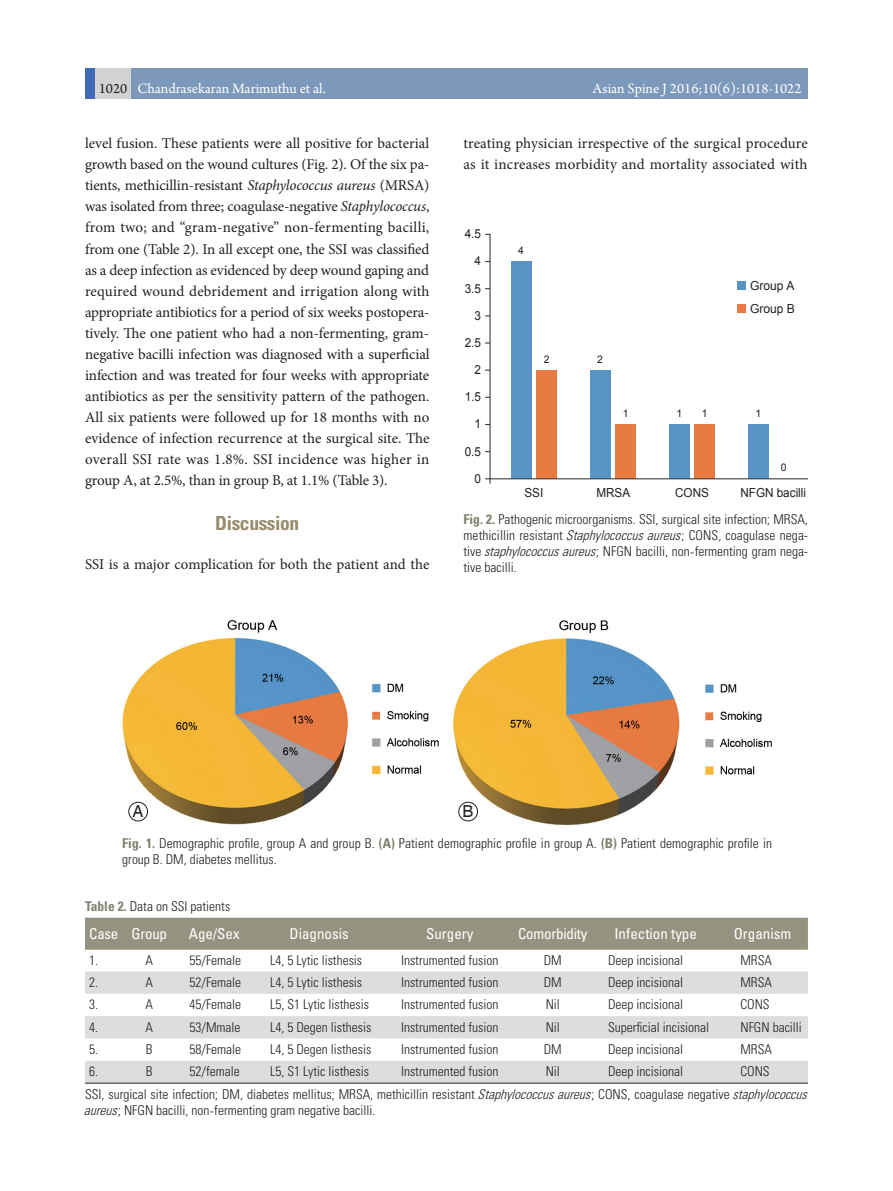
<style>
.page{position:relative;width:893px;height:1191px;background:#fff}
.page>*{position:absolute;margin:0;border:0;box-sizing:border-box;transform-origin:0 0}
.본문_대제목{font:700 condensed 19.5px "Univers LT Std";letter-spacing:-.02em;color:#998a6b}
.t1{font:16.5px "Helvetica";color:#231f20}
.본문_내용{font:15px/21px "Minion Pro";letter-spacing:.01em;color:#231f20;text-align:justify}
.본문_내용_첫문단{font:15px/21px "Minion Pro";letter-spacing:.005em;color:#231f20}
.표_머리행{font:condensed 15px "Univers LT Std";color:#fff}
.t2{font:15px "Arno Pro";color:#fff}
.표_그림설명{font:300 condensed 13.5px/16.2px "Univers LT Std";color:#231f20}
.표_본문{font:300 condensed 13.5px "Univers LT Std";color:#231f20}
.표_왼쪽행{font:300 condensed 13.5px "Univers LT Std";color:#231f20}
.t3{font:12.45px "Arial";color:#231f20;scale:.94 1}
.t4{font:12.45px "Arial";color:#231f20}
.t5{font:10.5px "Arial";color:#231f20}
.s1{color:#231f20}
.s2{font-style:italic}
.s3{font-weight:700;color:#82806e}
.s4{font-family:"Minion Pro";font-weight:400;font-stretch:normal}
</style>
<div class="page">
<div style="left:85px;top:68px;width:58px;height:31px;background:#d1d2d4"></div>
<div style="left:131px;top:68px;width:677px;height:31px;background:#7c98bb"></div>
<div style="left:85px;top:68px;width:10px;height:31px;background:#406ab4"></div>
<div style="left:85px;top:917px;width:723px;height:32px;background:#95937f"></div>
<svg style="left:85px;top:971px;width:723px;height:112px;fill:#dcdddf"></svg>
<hr style="left:85px;top:1083px;width:38px;height:1px;background:#231f20">
<hr style="left:123px;top:1083px;width:53px;height:1px;background:#231f20">
<hr style="left:176px;top:1083px;width:77px;height:1px;background:#231f20">
<hr style="left:253px;top:1083px;width:132px;height:1px;background:#231f20">
<hr style="left:385px;top:1083px;width:129px;height:1px;background:#231f20">
<hr style="left:514px;top:1083px;width:77px;height:1px;background:#231f20">
<hr style="left:591px;top:1083px;width:126px;height:1px;background:#231f20">
<hr style="left:717px;top:1083px;width:91px;height:1px;background:#231f20">
<hr style="left:489px;top:234px;width:2px;height:250px;background:#3e3e3f">
<div style="left:511px;top:261px;width:20px;height:218px;background:#5994c7"></div>
<div style="left:536px;top:370px;width:21px;height:109px;background:#e87a43"></div>
<div style="left:590px;top:370px;width:20px;height:109px;background:#5994c7"></div>
<div style="left:669px;top:424px;width:20px;height:55px;background:#5994c7"></div>
<div style="left:748px;top:424px;width:21px;height:55px;background:#5994c7"></div>
<div style="left:615px;top:424px;width:21px;height:55px;background:#e87a43"></div>
<div style="left:695px;top:424px;width:20px;height:55px;background:#e87a43"></div>
<hr style="left:485px;top:478px;width:323px;height:1px;background:#3e3e3f">
<div style="left:737px;top:281px;width:9px;height:9px;background:#5994c7"></div>
<div style="left:737px;top:305px;width:9px;height:8px;background:#e87a43"></div>
<img style="left:122px;top:620px;width:317px;height:205px">
<img style="left:452px;top:620px;width:320px;height:206px">
<div style="left:129px;top:802px;width:19px;height:19px;background:#fff;border-radius:50%"></div>
<div style="left:129px;top:802px;width:19px;height:19px;border:1px solid #231f20;border-radius:50%"></div>
<div style="left:459px;top:802px;width:18px;height:19px;background:#fff;border-radius:50%"></div>
<div style="left:459px;top:802px;width:19px;height:19px;border:1px solid #231f20;border-radius:50%"></div>
<p class="t2" style="left:99px;top:80px;width:229px"><span class="s1">1020</span> Chandrasekaran Marimuthu et al.</p>
<p class="t2" style="left:593px;top:80px;width:210px">Asian Spine J 2016;10(6):1018-1022</p>
<p class="본문_내용" style="left:85px;top:133px;width:346px">level fusion. These patients were all positive for bacterial growth based on the wound cultures (Fig. 2). Of the six pa&shy;tients, methicillin-resistant <span class="s2">Staphylococcus aureus</span> (MRSA) was isolated from three; coagulase-negative <span class="s2">Staphylococcus</span>, from two; and “gram-negative” non-fermenting bacilli, from one (Table 2). In all except one, the SSI was classified as a deep infection as evidenced by deep wound gaping and required wound debridement and irrigation along with appropriate antibiotics for a period of six weeks postopera&shy;tively. The one patient who had a non-fermenting, gram&shy;negative bacilli infection was diagnosed with a superficial infection and was treated for four weeks with appropriate antibiotics as per the sensitivity pattern of the pathogen.<br>All six patients were followed up for 18 months with no evidence of infection recurrence at the surgical site. The overall SSI rate was 1.8%. SSI incidence was higher in group A, at 2.5%, than in group B, at 1.1% (Table 3).</p>
<p class="본문_대제목" style="left:215px;top:511px;width:86px">Discussion</p>
<p class="본문_내용_첫문단" style="left:85px;top:553px;width:346px">SSI is a major complication for both the patient and the</p>
<p class="본문_내용_첫문단" style="left:463px;top:133px;width:346px">treating physician irrespective of the surgical procedure as it increases morbidity and mortality associated with</p>
<p class="t3" style="left:465px;top:226px;width:19px">4.5</p>
<p class="t3" style="left:474px;top:253px;width:8px">4</p>
<p class="t3" style="left:465px;top:280px;width:19px">3.5</p>
<p class="t3" style="left:474px;top:307px;width:8px">3</p>
<p class="t3" style="left:465px;top:334px;width:19px">2.5</p>
<p class="t3" style="left:474px;top:361px;width:8px">2</p>
<p class="t3" style="left:465px;top:389px;width:19px">1.5</p>
<p class="t3" style="left:474px;top:416px;width:8px">1</p>
<p class="t3" style="left:465px;top:443px;width:19px">0.5</p>
<p class="t3" style="left:474px;top:470px;width:8px">0</p>
<p class="t5" style="left:518px;top:244px;width:7px">4</p>
<p class="t5" style="left:544px;top:352px;width:7px">2</p>
<p class="t3" style="left:524px;top:484px;width:22px">SSI</p>
<p class="t5" style="left:597px;top:352px;width:7px">2</p>
<p class="t4" style="left:750px;top:277px;width:46px">Group A</p>
<p class="t4" style="left:750px;top:300px;width:46px">Group B</p>
<p class="t5" style="left:623px;top:407px;width:7px">1</p>
<p class="t5" style="left:702px;top:407px;width:7px">1</p>
<p class="t5" style="left:676px;top:407px;width:7px">1</p>
<p class="t5" style="left:755px;top:407px;width:7px">1</p>
<p class="t5" style="left:781px;top:460px;width:7px">0</p>
<p class="t3" style="left:596px;top:484px;width:37px">MRSA</p>
<p class="t3" style="left:675px;top:484px;width:37px">CONS</p>
<p class="t3" style="left:740px;top:484px;width:71px">NFGN bacilli</p>
<p class="표_그림설명" style="left:463px;top:511px;width:346px;text-align:justify"><span class="s3">Fig. 2.</span> Pathogenic microorganisms. SSI, surgical site infection; MRSA, methicillin resistant <span class="s2">Staphylococcusaureus</span>; CONS, coagulase nega&shy;tive <span class="s2">staphylococcusaureus</span>; NFGN bacilli, non<span class="s4">-</span>fermenting gram nega&shy;tive bacilli.</p>
<p class="t1" style="left:133px;top:802px;width:13px">A</p>
<p class="t1" style="left:463px;top:802px;width:13px">B</p>
<p class="표_그림설명" style="left:122px;top:835px;width:651px"><span class="s3">Fig. 1.</span> Demographic profile, group A and group B. <span class="s3">(A)</span> Patient demographic profile in group A. <span class="s3">(B)</span> Patient demographic profile in group B. DM, diabetes mellitus.</p>
<p class="표_그림설명" style="left:85px;top:898px;width:147px"><span class="s3">Table 2.</span> Data on SSI patients</p>
<p class="표_머리행" style="left:89px;top:923px;width:31px">Case</p>
<p class="표_머리행" style="left:131px;top:923px;width:37px">Group</p>
<p class="표_머리행" style="left:189px;top:923px;width:52px">Age/Sex</p>
<p class="표_머리행" style="left:290px;top:923px;width:61px">Diagnosis</p>
<p class="표_머리행" style="left:426px;top:923px;width:49px">Surgery</p>
<p class="표_머리행" style="left:518px;top:923px;width:71px">Comorbidity</p>
<p class="표_머리행" style="left:614px;top:923px;width:84px">Infection type</p>
<p class="표_머리행" style="left:734px;top:923px;width:59px">Organism</p>
<p class="표_왼쪽행" style="left:89px;top:952px;width:10px">1.</p>
<p class="표_본문" style="left:146px;top:952px;width:9px">A</p>
<p class="표_본문" style="left:190px;top:952px;width:53px">55/Female</p>
<p class="표_본문" style="left:270px;top:952px;width:93px">L4, 5 Lytic listhesis</p>
<p class="표_본문" style="left:401px;top:952px;width:99px">Instrumented fusion</p>
<p class="표_본문" style="left:544px;top:952px;width:20px">DM</p>
<p class="표_본문" style="left:608px;top:952px;width:76px">Deep incisional</p>
<p class="표_본문" style="left:740px;top:952px;width:33px">MRSA</p>
<p class="표_왼쪽행" style="left:89px;top:974px;width:10px">2.</p>
<p class="표_본문" style="left:146px;top:974px;width:9px">A</p>
<p class="표_본문" style="left:190px;top:974px;width:53px">52/Female</p>
<p class="표_본문" style="left:270px;top:974px;width:93px">L4, 5 Lytic listhesis</p>
<p class="표_본문" style="left:401px;top:974px;width:99px">Instrumented fusion</p>
<p class="표_본문" style="left:544px;top:974px;width:20px">DM</p>
<p class="표_본문" style="left:608px;top:974px;width:76px">Deep incisional</p>
<p class="표_본문" style="left:740px;top:974px;width:33px">MRSA</p>
<p class="표_왼쪽행" style="left:89px;top:996px;width:10px">3.</p>
<p class="표_본문" style="left:146px;top:996px;width:9px">A</p>
<p class="표_본문" style="left:190px;top:996px;width:53px">45/Female</p>
<p class="표_본문" style="left:270px;top:996px;width:100px">L5, S1 Lytic listhesis</p>
<p class="표_본문" style="left:401px;top:996px;width:99px">Instrumented fusion</p>
<p class="표_본문" style="left:546px;top:996px;width:16px">Nil</p>
<p class="표_본문" style="left:608px;top:996px;width:76px">Deep incisional</p>
<p class="표_본문" style="left:740px;top:996px;width:31px">CONS</p>
<p class="표_왼쪽행" style="left:89px;top:1019px;width:10px">4.</p>
<p class="표_본문" style="left:146px;top:1019px;width:9px">A</p>
<p class="표_본문" style="left:190px;top:1019px;width:52px">53/Mmale</p>
<p class="표_본문" style="left:270px;top:1019px;width:103px">L4, 5 Degen listhesis</p>
<p class="표_본문" style="left:401px;top:1019px;width:99px">Instrumented fusion</p>
<p class="표_본문" style="left:546px;top:1019px;width:16px">Nil</p>
<p class="표_본문" style="left:608px;top:1019px;width:103px">Superficial incisional</p>
<p class="표_본문" style="left:740px;top:1019px;width:63px">NFGN bacilli</p>
<p class="표_왼쪽행" style="left:89px;top:1041px;width:10px">5.</p>
<p class="표_본문" style="left:146px;top:1041px;width:8px">B</p>
<p class="표_본문" style="left:190px;top:1041px;width:53px">58/Female</p>
<p class="표_본문" style="left:270px;top:1041px;width:103px">L4, 5 Degen listhesis</p>
<p class="표_본문" style="left:401px;top:1041px;width:99px">Instrumented fusion</p>
<p class="표_본문" style="left:544px;top:1041px;width:20px">DM</p>
<p class="표_본문" style="left:608px;top:1041px;width:76px">Deep incisional</p>
<p class="표_본문" style="left:740px;top:1041px;width:33px">MRSA</p>
<p class="표_왼쪽행" style="left:89px;top:1063px;width:10px">6.</p>
<p class="표_본문" style="left:146px;top:1063px;width:8px">B</p>
<p class="표_본문" style="left:190px;top:1063px;width:52px">52/female</p>
<p class="표_본문" style="left:270px;top:1063px;width:100px">L5, S1 Lytic listhesis</p>
<p class="표_본문" style="left:401px;top:1063px;width:99px">Instrumented fusion</p>
<p class="표_본문" style="left:546px;top:1063px;width:16px">Nil</p>
<p class="표_본문" style="left:608px;top:1063px;width:76px">Deep incisional</p>
<p class="표_본문" style="left:740px;top:1063px;width:31px">CONS</p>
<p class="표_그림설명" style="left:84px;top:1086px;width:729px">SSI, surgical site infection; DM, diabetes mellitus; MRSA, methicillin resistant <span class="s2">Staphylococcusaureus</span>; CONS, coagulase negative <span class="s2">staphylococcus aureus</span>; NFGN bacilli, non<span class="s4">-</span>fermenting gram negative bacilli.</p>
</div>
